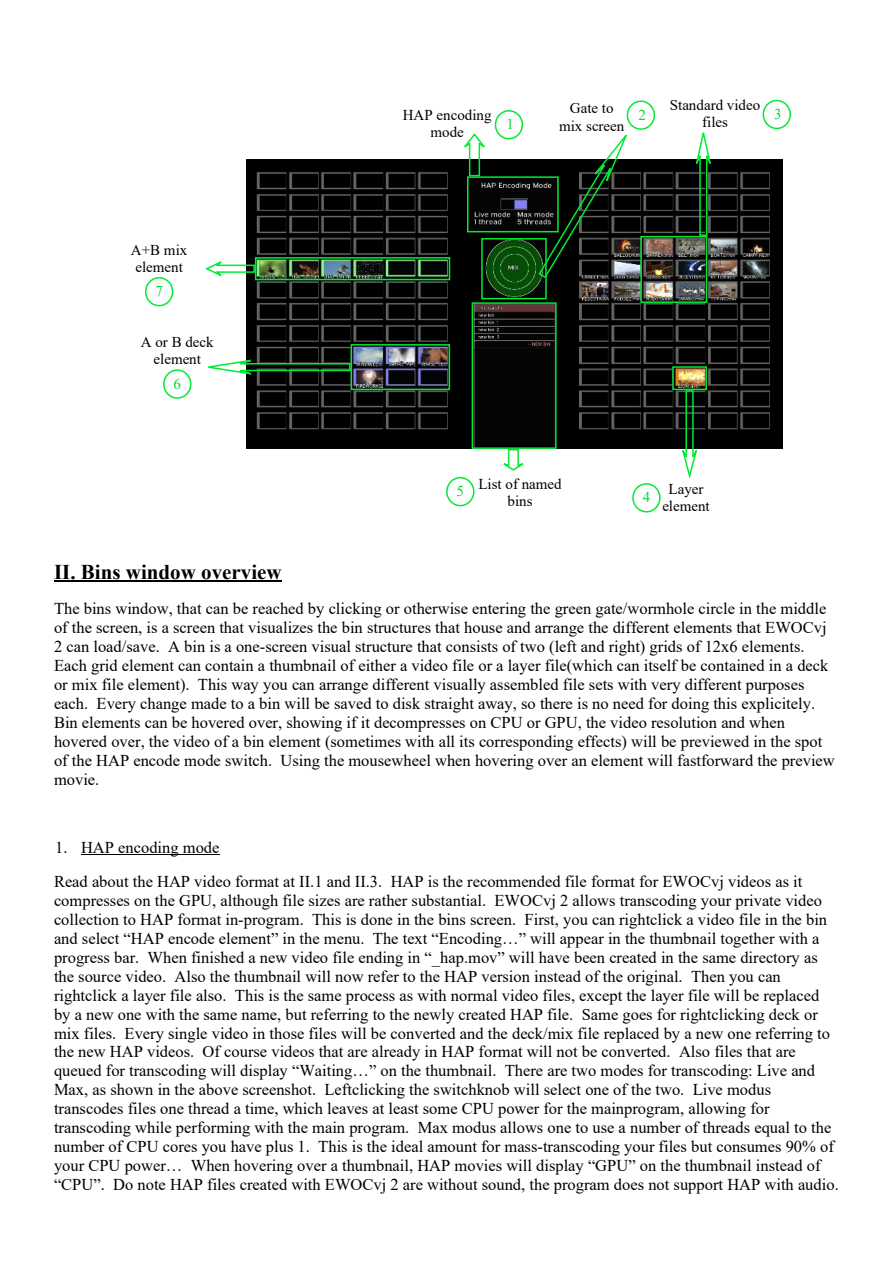
<style>
.page{position:relative;width:893px;height:1263px;background:#fff}
.page>*{position:absolute;margin:0;border:0;box-sizing:border-box;transform-origin:0 0}
.t1{font:700 21px "Times New Roman";color:#000}
.t2{font:16.5px/18.9px "Times New Roman";color:#000}
.t3{font:15px/17.2px "Times New Roman";color:#000;text-align:center}
.t4{font:15px "Times New Roman";color:#05d532}
</style>
<div class="page">
<img style="left:246px;top:159px;width:536px;height:290px">
<svg style="left:205px;top:257px;width:51px;height:24px"></svg>
<div style="left:145px;top:277px;width:28px;height:29px;background:#fff;border:2px solid #00eb33;border-radius:50%"></div>
<div style="left:255px;top:257px;width:195px;height:23px;background:#fff;border:2px solid #00eb33;opacity:.02"></div>
<div style="left:351px;top:344px;width:99px;height:46px;background:#fff;border:2px solid #00eb33;opacity:.02"></div>
<div style="left:481px;top:238px;width:66px;height:61px;background:#fff;border:2px solid #00eb33;opacity:.02"></div>
<div style="left:467px;top:176px;width:92px;height:56px;background:#fff;border:2px solid #00eb33;opacity:.02"></div>
<div style="left:640px;top:236px;width:67px;height:67px;background:#fff;border:2px solid #00eb33;opacity:.02"></div>
<div style="left:472px;top:302px;width:85px;height:147px;background:#fff;border:2px solid #00eb33;opacity:.02"></div>
<div style="left:672px;top:366px;width:35px;height:24px;background:#fff;border:2px solid #00eb33;opacity:.02"></div>
<svg style="left:208px;top:356px;width:143px;height:22px"></svg>
<div style="left:163px;top:369px;width:28px;height:30px;background:#fff;border:2px solid #00eb33;border-radius:50%"></div>
<svg style="left:493px;top:448px;width:40px;height:23px"></svg>
<svg style="left:678px;top:389px;width:23px;height:89px"></svg>
<svg style="left:458px;top:133px;width:33px;height:44px"></svg>
<svg style="left:537px;top:134px;width:91px;height:145px"></svg>
<svg style="left:692px;top:132px;width:23px;height:105px"></svg>
<div style="left:446px;top:477px;width:28px;height:29px;background:#fff;border:2px solid #00eb33;border-radius:50%"></div>
<div style="left:632px;top:483px;width:29px;height:29px;background:#fff;border:2px solid #00eb33;border-radius:50%"></div>
<div style="left:763px;top:100px;width:28px;height:29px;background:#fff;border:2px solid #00eb33;border-radius:50%"></div>
<div style="left:627px;top:100px;width:28px;height:30px;background:#fff;border:2px solid #00eb33;border-radius:50%"></div>
<div style="left:495px;top:110px;width:28px;height:29px;background:#fff;border:2px solid #00eb33;border-radius:50%"></div>
<hr style="left:54px;top:580px;width:228px;height:2px;background:#000">
<hr style="left:81px;top:854px;width:139px;height:1px;background:#000">
<p class="t3" style="left:131px;top:242px;width:58px;text-align:left">A+B mix element</p>
<p class="t4" style="left:155px;top:286px;width:9px">7</p>
<p class="t3" style="left:141px;top:335px;width:74px">A or B deck element</p>
<p class="t4" style="left:174px;top:378px;width:9px">6</p>
<p class="t3" style="left:559px;top:101px;width:67px">Gate to mix screen</p>
<p class="t3" style="left:403px;top:108px;width:90px">HAP encoding</p>
<p class="t4" style="left:638px;top:109px;width:9px">2</p>
<p class="t3" style="left:430px;top:125px;width:35px">mode</p>
<p class="t4" style="left:506px;top:119px;width:9px">1</p>
<p class="t3" style="left:670px;top:98px;width:92px">Standard video files</p>
<p class="t4" style="left:774px;top:109px;width:9px">3</p>
<p class="t3" style="left:478px;top:476px;width:85px">List of named bins</p>
<p class="t4" style="left:457px;top:486px;width:9px">5</p>
<p class="t3" style="left:662px;top:482px;width:49px">Layer element</p>
<p class="t4" style="left:643px;top:492px;width:9px">4</p>
<p class="t1" style="left:54px;top:565px;width:229px">II. Bins window overview</p>
<p class="t2" style="left:54px;top:601px;width:782px">The bins window, that can be reached by clicking or otherwise entering the green gate/wormhole circle in the middle of the screen, is a screen that visualizes the bin structures that house and arrange the different elements that EWOCvj 2 can load/save. A bin is a one-screen visual structure that consists of two (left and right) grids of 12x6 elements.<br>Each grid element can contain a thumbnail of either a video file or a layer file(which can itself be contained in a deck or mix file element). This way you can arrange different visually assembled file sets with very different purposes each. Every change made to a bin will be saved to disk straight away, so there is no need for doing this explicitely.<br>Bin elements can be hovered over, showing if it decompresses on CPU or GPU, the video resolution and when hovered over, the video of a bin element (sometimes with all its corresponding effects) will be previewed in the spot of the HAP encode mode switch. Using the mousewheel when hovering over an element will fastforward the preview movie.</p>
<p class="t2" style="left:54px;top:832px;width:750px;line-height:33.9px">1. HAP encoding mode<br>Read about the HAP video format at II.1 and II.3. HAP is the recommended file format for EWOCvj videos as it</p>
<p class="t2" style="left:54px;top:892px;width:786px">compresses on the GPU, although file sizes are rather substantial. EWOCvj 2 allows transcoding your private video collection to HAP format in-program. This is done in the bins screen. First, you can rightclick a video file in the bin and select “HAP encode element” in the menu. The text “Encoding…” will appear in the thumbnail together with a progress bar. When finished a new video file ending in “_hap.mov” will have been created in the same directory as the source video. Also the thumbnail will now refer to the HAP version instead of the original. Then you can rightclick a layer file also. This is the same process as with normal video files, except the layer file will be replaced by a new one with the same name, but referring to the newly created HAP file. Same goes for rightclicking deck or mix files. Every single video in those files will be converted and the deck/mix file replaced by a new one referring to the new HAP videos. Of course videos that are already in HAP format will not be converted. Also files that are queued for transcoding will display “Waiting…” on the thumbnail. There are two modes for transcoding: Live and Max, as shown in the above screenshot. Leftclicking the switchknob will select one of the two. Live modus transcodes files one thread a time, which leaves at least some CPU power for the mainprogram, allowing for transcoding while performing with the main program. Max modus allows one to use a number of threads equal to the number of CPU cores you have plus 1. This is the ideal amount for mass-transcoding your files but consumes 90% of your CPU power… When hovering over a thumbnail, HAP movies will display “GPU” on the thumbnail instead of “CPU”. Do note HAP files created with EWOCvj 2 are without sound, the program does not support HAP with audio.</p>
</div>
